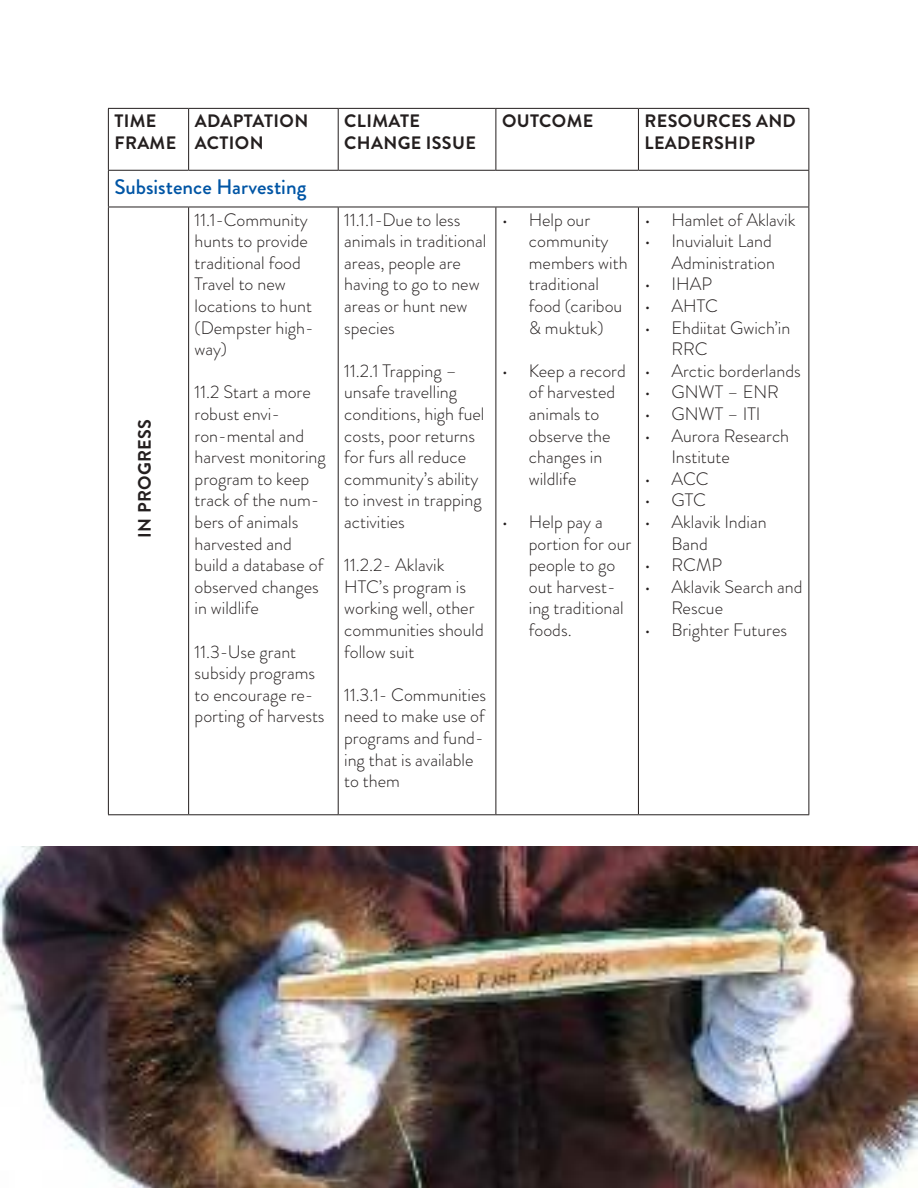
<style>
.page{position:relative;width:918px;height:1188px;background:#fff}
.page>*{position:absolute;margin:0;border:0;box-sizing:border-box;transform-origin:0 0}
.t1{font:500 21px "Brandon Grotesque";color:#0055a5}
.t2{font:300 18px/21.6px "Brandon Grotesque";color:#241f1f}
.t3{font:700 18px/21.6px "Brandon Grotesque";letter-spacing:.02em;color:#241f1f}
</style>
<div class="page">
<hr style="left:108px;top:108px;width:81px;height:1px;background:#241f1f">
<hr style="left:108px;top:109px;width:1px;height:61px;background:#241f1f">
<hr style="left:189px;top:108px;width:149px;height:1px;background:#241f1f">
<hr style="left:188px;top:109px;width:1px;height:61px;background:#241f1f">
<hr style="left:338px;top:108px;width:158px;height:1px;background:#241f1f">
<hr style="left:338px;top:109px;width:1px;height:61px;background:#241f1f">
<hr style="left:496px;top:108px;width:142px;height:1px;background:#241f1f">
<hr style="left:496px;top:109px;width:1px;height:61px;background:#241f1f">
<hr style="left:638px;top:108px;width:171px;height:1px;background:#241f1f">
<hr style="left:638px;top:109px;width:1px;height:61px;background:#241f1f">
<hr style="left:809px;top:109px;width:1px;height:61px;background:#241f1f">
<hr style="left:108px;top:170px;width:81px;height:1px;background:#241f1f">
<hr style="left:108px;top:171px;width:1px;height:36px;background:#241f1f">
<hr style="left:189px;top:170px;width:149px;height:1px;background:#241f1f">
<hr style="left:338px;top:170px;width:158px;height:1px;background:#241f1f">
<hr style="left:496px;top:170px;width:142px;height:1px;background:#241f1f">
<hr style="left:638px;top:170px;width:171px;height:1px;background:#241f1f">
<hr style="left:809px;top:171px;width:1px;height:36px;background:#241f1f">
<hr style="left:108px;top:207px;width:81px;height:1px;background:#241f1f">
<hr style="left:108px;top:207px;width:1px;height:607px;background:#241f1f">
<hr style="left:189px;top:207px;width:149px;height:1px;background:#241f1f">
<hr style="left:188px;top:207px;width:1px;height:607px;background:#241f1f">
<hr style="left:338px;top:207px;width:158px;height:1px;background:#241f1f">
<hr style="left:338px;top:207px;width:1px;height:607px;background:#241f1f">
<hr style="left:496px;top:207px;width:142px;height:1px;background:#241f1f">
<hr style="left:496px;top:207px;width:1px;height:607px;background:#241f1f">
<hr style="left:638px;top:207px;width:171px;height:1px;background:#241f1f">
<hr style="left:638px;top:207px;width:1px;height:607px;background:#241f1f">
<hr style="left:809px;top:207px;width:1px;height:607px;background:#241f1f">
<hr style="left:108px;top:814px;width:81px;height:1px;background:#241f1f">
<hr style="left:189px;top:814px;width:149px;height:1px;background:#241f1f">
<hr style="left:338px;top:814px;width:158px;height:1px;background:#241f1f">
<hr style="left:496px;top:814px;width:142px;height:1px;background:#241f1f">
<hr style="left:638px;top:814px;width:171px;height:1px;background:#241f1f">
<img style="left:0;top:847px;width:918px;height:341px">
<p class="t3" style="left:115px;top:112px;width:63px">TIME<br>FRAME</p>
<p class="t3" style="left:195px;top:112px;width:115px">ADAPTATION<br>ACTION</p>
<p class="t3" style="left:344px;top:112px;width:133px">CLIMATE<br>CHANGE ISSUE</p>
<p class="t3" style="left:502px;top:112px;width:93px">OUTCOME</p>
<p class="t3" style="left:645px;top:112px;width:153px">RESOURCES AND<br>LEADERSHIP</p>
<p class="t1" style="left:114px;top:179px;width:194px">Subsistence Harvesting</p>
<p class="t2" style="left:195px;top:211px;width:121px">11.1-Community hunts to provide traditional food<br>Travel to new locations to hunt (Dempster high&shy;way)</p>
<p class="t2" style="left:195px;top:384px;width:133px">11.2 Start a more robust envi&shy;ron-mental and harvest monitoring program to keep track of the num&shy;bers of animals harvested and build a database of observed changes in wildlife</p>
<p class="t2" style="left:195px;top:643px;width:132px">11.3-Use grant subsidy programs to encourage re&shy;porting of harvests</p>
<p class="t2" style="left:644px;top:211px;width:153px">• Hamlet of Aklavik</p>
<p class="t2" style="left:644px;top:232px;width:132px;text-align:right">• Inuvialuit Land<br>Administration</p>
<p class="t2" style="left:644px;top:276px;width:69px">• IHAP</p>
<p class="t2" style="left:644px;top:297px;width:75px">• AHTC</p>
<p class="t2" style="left:671px;top:319px;width:120px;text-indent:-27px">• Ehdiitat Gwich’in<br>RRC</p>
<p class="t2" style="left:644px;top:362px;width:158px">• Arctic borderlands</p>
<p class="t2" style="left:644px;top:384px;width:136px">• GNWT – ENR</p>
<p class="t2" style="left:644px;top:405px;width:118px">• GNWT – ITI</p>
<p class="t2" style="left:671px;top:427px;width:119px;text-indent:-27px">• Aurora Research<br>Institute</p>
<p class="t2" style="left:644px;top:470px;width:66px">• ACC</p>
<p class="t2" style="left:644px;top:492px;width:63px">• GTC</p>
<p class="t2" style="left:671px;top:513px;width:97px;text-indent:-27px">• Aklavik Indian<br>Band</p>
<p class="t2" style="left:644px;top:556px;width:79px">• RCMP</p>
<p class="t2" style="left:671px;top:578px;width:133px;text-indent:-27px">• Aklavik Search and<br>Rescue</p>
<p class="t2" style="left:644px;top:621px;width:144px">• Brighter Futures</p>
<p class="t2" style="left:344px;top:211px;width:144px">11.1.1-Due to less animals in traditional areas, people are having to go to new areas or hunt new species</p>
<p class="t2" style="left:344px;top:362px;width:142px">11.2.1 Trapping – unsafe travelling conditions, high fuel costs, poor returns for furs all reduce community’s ability to invest in trapping activities</p>
<p class="t2" style="left:344px;top:556px;width:141px">11.2.2- Aklavik<br>HTC’s program is working well, other communities should follow suit</p>
<p class="t2" style="left:344px;top:686px;width:143px">11.3.1- Communities need to make use of programs and fund&shy;ing that is available to them</p>
<p class="t2" style="left:529px;top:211px;width:100px;text-indent:-27px">• Help our community members with traditional food (caribou &amp; muktuk)</p>
<p class="t2" style="left:529px;top:362px;width:98px;text-indent:-27px">• Keep a record of harvested animals to observe the changes in wildlife</p>
<p class="t2" style="left:529px;top:513px;width:104px;text-indent:-27px">• Help pay a portion for our people to go out harvest&shy;ing traditional foods.</p>
<p class="t3" style="left:135px;top:538px;width:120px;rotate:-90deg">IN PROGRESS</p>
</div>
